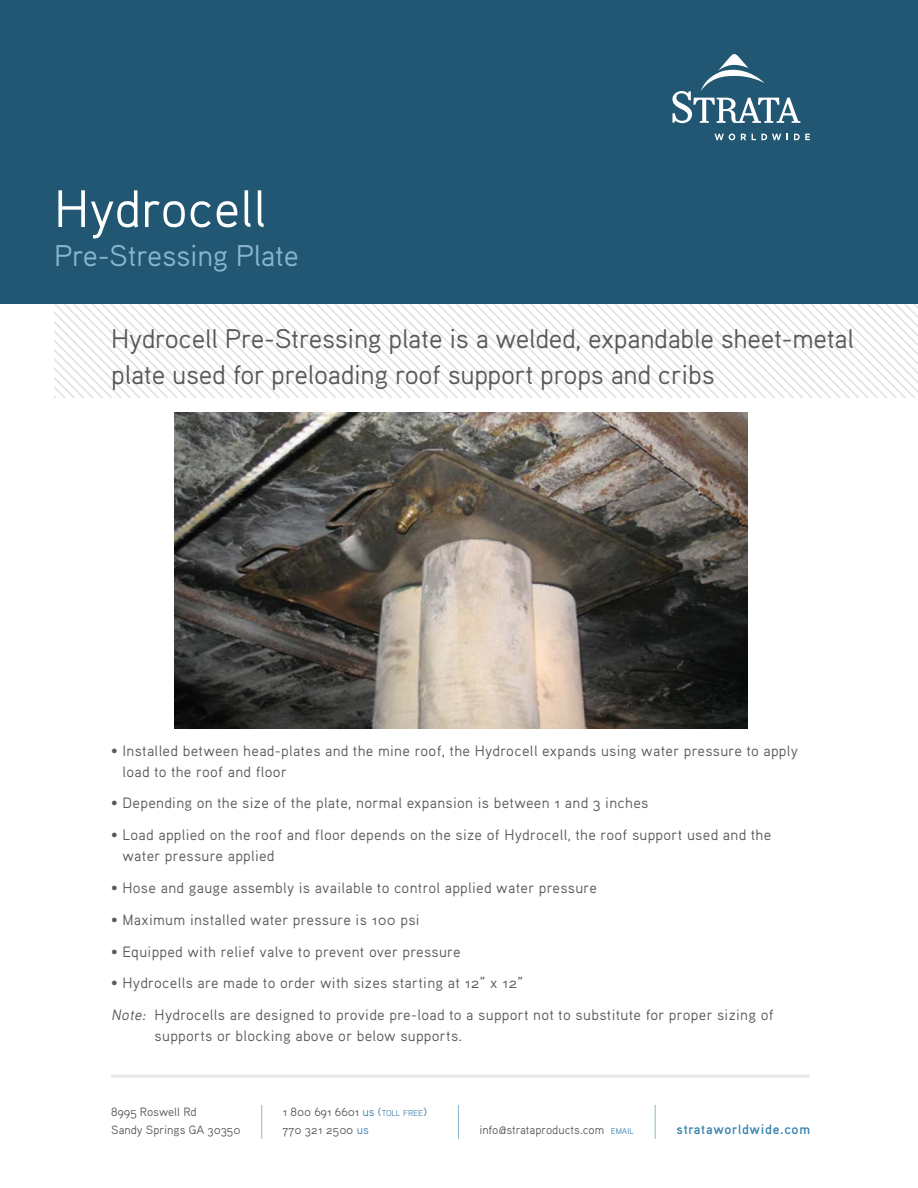
<style>
.page{position:relative;width:918px;height:1188px;background:#fff}
.page>*{position:absolute;margin:0;border:0;box-sizing:border-box;transform-origin:0 0}
.t1{font:52.5px "Aaux Pro Regular OSF";color:#fff}
.t2{font:30px "Aaux Pro Regular OSF";letter-spacing:-.01em;color:#89b6ce}
.t3{font:27px/36px "Aaux Pro Regular OSF";letter-spacing:-.01em;color:#58595b}
.t4{font:15px/21px "Aaux Pro Regular OSF";letter-spacing:.02em;color:#58595b}
.t5{font:700 13.5px "Aaux Pro";letter-spacing:.05em;color:#3f85ad}
.t6{font:12px/18px "Aaux Pro Regular OSF";color:#58595b}
.s1{font-style:italic}
.s2{color:#3f85ad}
.s3{font-size:8.4px;color:#3f85ad}
</style>
<div class="page">
<svg style="left:54px;top:303px;width:864px;height:94px"></svg>
<div style="left:0;top:0;width:918px;height:303px;background:#225773"></div>
<svg style="left:715px;top:134px;width:20px;height:6px"></svg>
<svg style="left:741px;top:134px;width:5px;height:6px"></svg>
<svg style="left:752px;top:134px;width:29px;height:6px"></svg>
<svg style="left:794px;top:134px;width:16px;height:6px"></svg>
<svg style="left:672px;top:54px;width:128px;height:69px"></svg>
<hr style="left:111px;top:1075px;width:699px;height:3px;background:#e6e7e8">
<hr style="left:261px;top:1105px;width:1px;height:34px;background:#89b6ce">
<hr style="left:458px;top:1105px;width:1px;height:34px;background:#89b6ce">
<hr style="left:655px;top:1105px;width:1px;height:34px;background:#89b6ce">
<img style="left:174px;top:413px;width:573px;height:316px">
<h1 class="t1" style="left:54px;top:176px;width:214px">Hydrocell</h1>
<h2 class="t2" style="left:54px;top:237px;width:246px">Pre-Stressing Plate</h2>
<h3 class="t3" style="left:111px;top:320px;width:744px">Hydrocell Pre-Stressing plate is a welded, expandable sheet-metal plate used for preloading roof support props and cribs</h3>
<p class="t4" style="left:122px;top:739px;width:677px;text-indent:-11px">• Installed between head-plates and the mine roof, the Hydrocell expands using water pressure to apply load to the roof and floor</p>
<p class="t4" style="left:111px;top:792px;width:539px">• Depending on the size of the plate, normal expansion is between 1 and 3 inches</p>
<p class="t4" style="left:122px;top:824px;width:650px;text-indent:-11px">• Load applied on the roof and floor depends on the size of Hydrocell, the roof support used and the water pressure applied</p>
<p class="t4" style="left:111px;top:877px;width:487px">• Hose and gauge assembly is available to control applied water pressure</p>
<p class="t4" style="left:111px;top:909px;width:310px">• Maximum installed water pressure is 100 psi</p>
<p class="t4" style="left:111px;top:940px;width:351px">• Equipped with relief valve to prevent over pressure</p>
<p class="t4" style="left:111px;top:967px;width:664px;line-height:31.8px">• Hydrocells are made to order with sizes starting at 12” x 12”<br><span class="s1">Note:</span> Hydrocells are designed to provide pre-load to a support not to substitute for proper sizing of</p>
<p class="t4" style="left:155px;top:1025px;width:309px">supports or blocking above or below supports.</p>
<p class="t6" style="left:111px;top:1102px;width:131px">8995 Roswell Rd<br>Sandy Springs GA 30350</p>
<p class="t6" style="left:283px;top:1102px;width:146px">1 800 691 6601 <span class="s2">us (</span><span class="s3">TOLL FREE</span><span class="s2">)<br></span>770 321 2500 <span class="s2">us</span></p>
<p class="t6" style="left:479px;top:1120px;width:156px">info@strataproducts.com <span class="s3">EMAIL</span></p>
<p class="t5" style="left:677px;top:1120px;width:135px">strataworldwide.com</p>
</div>
